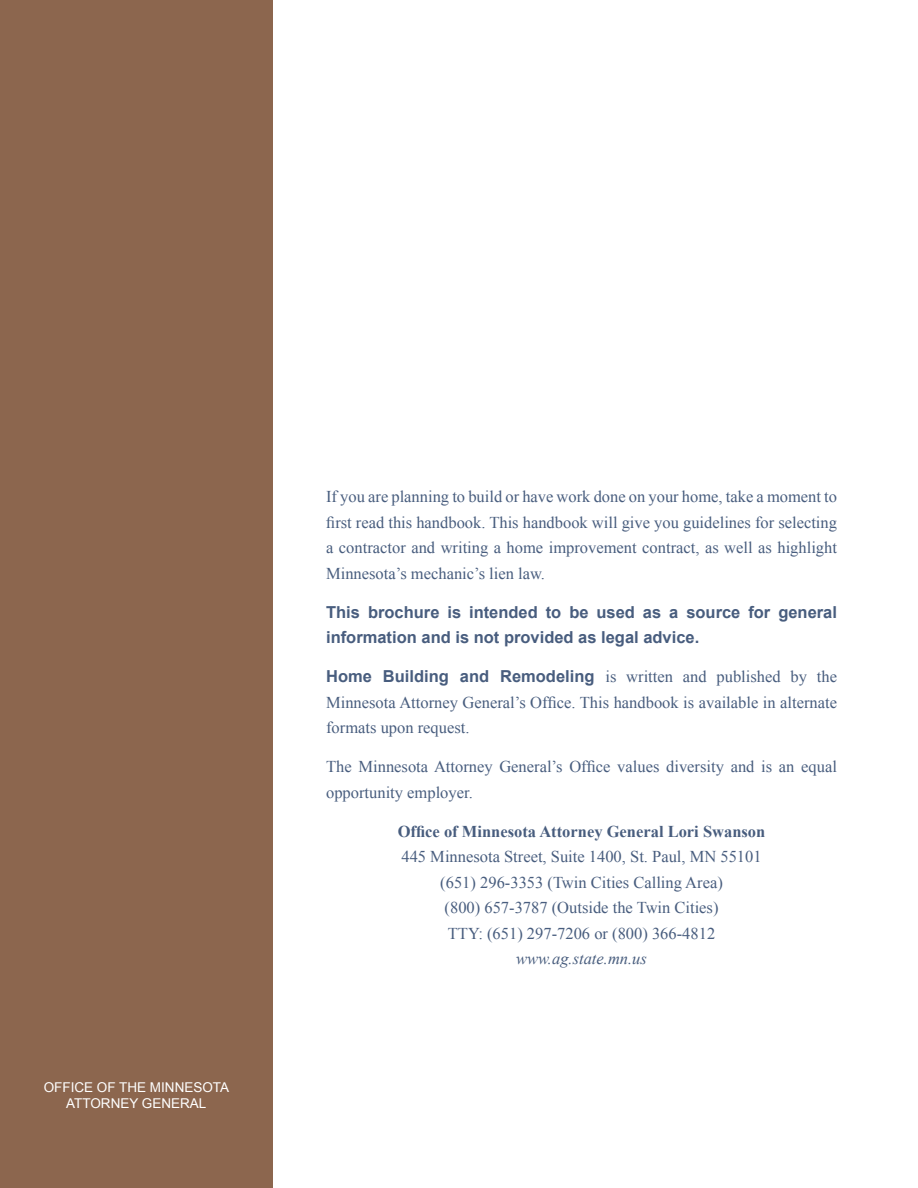
<style>
.page{position:relative;width:918px;height:1188px;background:#fff}
.page>*{position:absolute;margin:0;border:0;box-sizing:border-box;transform-origin:0 0}
.p{font:16.5px/25.5px "Times New Roman";color:#485d7e;text-align:justify}
.b{font:16.5px/25.5px "Times New Roman";color:#485d7e;text-align:justify}
.b-2{font:700 16.5px/25.5px "Arial";color:#485d7e}
.h3{font:13.5px/16.5px "Arial";color:#fff;text-align:center}
.s1{font-family:"Arial";font-weight:700}
.s2{font-weight:700}
.s3{font-style:italic}
</style>
<div class="page">
<div style="left:0;top:0;width:272px;height:1188px;background:#8c664e"></div>
<p class="h3" style="left:44px;top:1079px;width:187px">OFFICE OF THE MINNESOTA<br>ATTORNEY GENERAL</p>
<p class="p" style="left:326px;top:484px;width:512px">If you are planning to build or have work done on your home, take a moment to first read this handbook. This handbook will give you guidelines for selecting a contractor and writing a home improvement contract, as well as highlight Minnesota’s mechanic’s lien law.</p>
<p class="b-2" style="left:326px;top:600px;width:512px">This brochure is intended to be used as a source for general information and is not provided as legal advice.</p>
<p class="b" style="left:326px;top:664px;width:512px"><span class="s1">Home Building and Remodeling</span> is written and published by the Minnesota Attorney General’s Office. This handbook is available in alternate formats upon request.</p>
<p class="p" style="left:326px;top:754px;width:512px">The Minnesota Attorney General’s Office values diversity and is an equal opportunity employer.</p>
<p class="p" style="left:398px;top:818px;width:369px;text-align:center"><span class="s2">Office of Minnesota Attorney General Lori Swanson </span>445 Minnesota Street, Suite 1400, St. Paul, MN 55101 (651) 296-3353 (Twin Cities Calling Area)<br>(800) 657-3787 (Outside the Twin Cities)<br>TTY: (651) 297-7206 or (800) 366-4812 <span class="s3">www.ag.state.mn.us</span></p>
</div>
